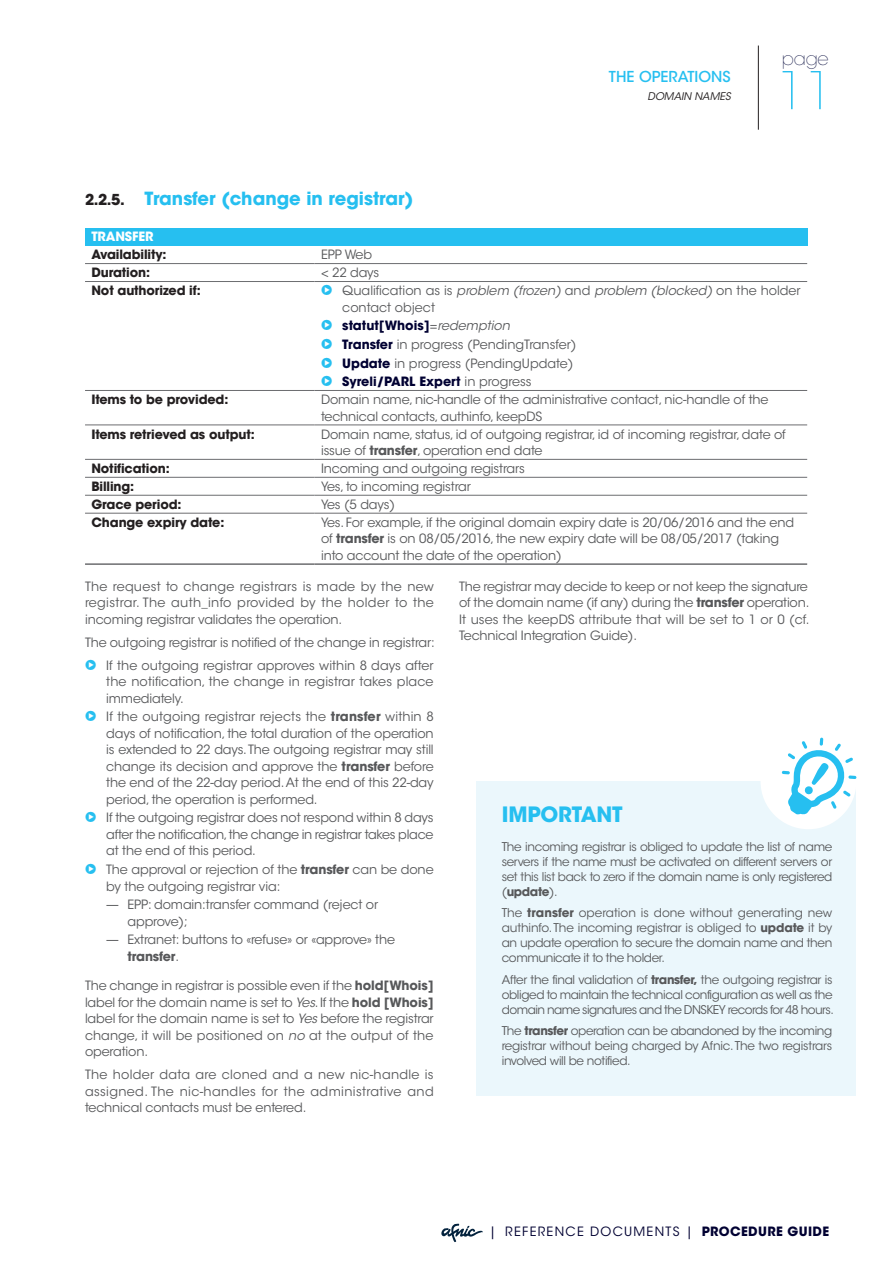
<style>
.page{position:relative;width:893px;height:1263px;background:#fff}
.page>*{position:absolute;margin:0;border:0;box-sizing:border-box;transform-origin:0 0}
.t1{font:200 51.6px "ITC Avant Garde Std";color:#26bff0}
.t2{font:700 21px "ITC Avant Garde Std";letter-spacing:-.01em;color:#26bff0}
.t3{font:700 18px "ITC Avant Garde Std";color:#26bff0}
.t4{font:200 18px "ITC Avant Garde Std";color:#1f2350}
.t5{font:500 15px "ITC Avant Garde Std";color:#26bff0}
.t6{font:12.75px/16.5px "ITC Avant Garde Std";letter-spacing:-.01em;color:#57585a}
.t7{font:700 12.75px "ITC Avant Garde Std";letter-spacing:-.01em;color:#231f20}
.t8{font:12.75px/16.5px "ITC Avant Garde Std";letter-spacing:.01em;color:#57585a}
.t9{font:12.75px "ITC Avant Garde Std";letter-spacing:.1em;color:#000032}
.t10{font:700 12.75px "ITC Avant Garde Std";letter-spacing:-.01em;color:#fff}
.t11{font:12px/15px "ITC Avant Garde Std";letter-spacing:-.03em;color:#57585a;text-align:justify}
.t12{font:italic 10.5px "ITC Avant Garde Std";color:#231f20}
.s1{font-size:15px;color:#231f20}
.s2{font-family:"Mini Pics Directional RT";color:#26bff0}
.s3{font-style:italic}
.s4{font-weight:700;color:#000032}
.s5{font-weight:700}
</style>
<div class="page">
<svg style="left:441px;top:1224px;width:42px;height:18px"></svg>
<hr style="left:758px;top:46px;width:1px;height:84px;background:#231f20">
<div style="left:476px;top:781px;width:380px;height:314px;background:#ebf7fc"></div>
<div style="left:85px;top:228px;width:722px;height:18px;background:#26bff0"></div>
<hr style="left:85px;top:263px;width:230px;height:1px;background:#6c6d70">
<hr style="left:315px;top:263px;width:492px;height:1px;background:#6c6d70">
<hr style="left:85px;top:281px;width:230px;height:1px;background:#6c6d70">
<hr style="left:315px;top:281px;width:492px;height:1px;background:#6c6d70">
<hr style="left:85px;top:390px;width:230px;height:1px;background:#6c6d70">
<hr style="left:315px;top:390px;width:492px;height:1px;background:#6c6d70">
<hr style="left:85px;top:425px;width:230px;height:1px;background:#6c6d70">
<hr style="left:315px;top:425px;width:492px;height:1px;background:#6c6d70">
<hr style="left:85px;top:459px;width:230px;height:1px;background:#6c6d70">
<hr style="left:315px;top:459px;width:492px;height:1px;background:#6c6d70">
<hr style="left:85px;top:477px;width:230px;height:1px;background:#6c6d70">
<hr style="left:315px;top:477px;width:492px;height:1px;background:#6c6d70">
<hr style="left:85px;top:495px;width:230px;height:1px;background:#6c6d70">
<hr style="left:315px;top:495px;width:492px;height:1px;background:#6c6d70">
<hr style="left:85px;top:513px;width:230px;height:1px;background:#6c6d70">
<hr style="left:315px;top:513px;width:492px;height:1px;background:#6c6d70">
<hr style="left:85px;top:563px;width:230px;height:2px;background:#6c6d70">
<hr style="left:315px;top:563px;width:492px;height:2px;background:#6c6d70">
<div style="left:760px;top:733px;width:96px;height:96px;background:#fff;border-radius:50%"></div>
<svg style="left:782px;top:738px;width:74px;height:77px"></svg>
<p class="t5" style="left:609px;top:67px;width:68px">THE OPERATI</p>
<p class="t5" style="left:698px;top:67px;width:34px">ONS</p>
<p class="t12" style="left:647px;top:90px;width:84px">Domain Names</p>
<h3 class="t4" style="left:782px;top:48px;width:49px">page</h3>
<h1 class="t1" style="left:777px;top:60px;width:58px">11</h1>
<h3 class="t3" style="left:85px;top:186px;width:330px"><span class="s1">2.2.5.</span> Transfer (change in registrar)</h3>
<p class="t10" style="left:91px;top:228px;width:63px">TRANSFER</p>
<p class="t7" style="left:91px;top:246px;width:77px">Availability:</p>
<p class="t6" style="left:321px;top:247px;width:52px">EPP Web</p>
<p class="t7" style="left:91px;top:264px;width:60px">Duration:</p>
<p class="t6" style="left:321px;top:265px;width:60px">&lt; 22 days</p>
<p class="t7" style="left:91px;top:282px;width:111px">Not authorized if:</p>
<p class="t6" style="left:342px;top:282px;width:460px;text-indent:-21px"><span class="s2">&amp;</span> Qualification as is <span class="s3">problem (frozen)</span> and <span class="s3">problem (blocked)</span> on the holder contact object</p>
<p class="t6" style="left:321px;top:317px;width:257px;line-height:18.6px"><span class="s2">&amp;</span> <span class="s4">statut[Whois]</span>=<span class="s3">redemption<br></span><span class="s2">&amp;</span> <span class="s4">Transfer</span> in progress (PendingTransfer) <span class="s2">&amp;</span> <span class="s4">Update</span> in progress (PendingUpdate) <span class="s2">&amp;</span> <span class="s4">Syreli/PARL Expert</span> in progress</p>
<p class="t7" style="left:91px;top:391px;width:138px">Items to be provided:</p>
<p class="t6" style="left:321px;top:391px;width:449px">Domain name, nic-handle of the administrative contact, nic-handle of the technical contacts, authinfo, keepDS</p>
<p class="t7" style="left:91px;top:426px;width:165px">Items retrieved as output:</p>
<p class="t6" style="left:321px;top:426px;width:466px">Domain name, status, id of outgoing registrar, id of incoming registrar, date of issue of <span class="s5">transfer</span>, operation end date</p>
<p class="t7" style="left:91px;top:460px;width:80px">Notification:</p>
<p class="t6" style="left:321px;top:460px;width:205px">Incoming and outgoing registrars</p>
<p class="t7" style="left:91px;top:478px;width:44px">Billing:</p>
<p class="t6" style="left:321px;top:478px;width:151px">Yes, to incoming registrar</p>
<p class="t7" style="left:91px;top:496px;width:92px">Grace period:</p>
<p class="t6" style="left:321px;top:496px;width:76px">Yes (5 days)</p>
<p class="t7" style="left:91px;top:514px;width:134px">Change expiry date:</p>
<p class="t6" style="left:321px;top:514px;width:474px">Yes. For example, if the original domain expiry date is 20/06/2016 and the end of <span class="s5">transfer</span> is on 08/05/2016, the new expiry date will be 08/05/2017 (taking into account the date of the operation)</p>
<p class="t6" style="left:85px;top:578px;width:350px;text-align:justify">The request to change registrars is made by the new registrar. The auth_info provided by the holder to the incoming registrar validates the operation.</p>
<p class="t6" style="left:85px;top:631px;width:351px;line-height:22.8px">The outgoing registrar is notified of the change in registrar: <span class="s2">&amp;</span> If the outgoing registrar approves within 8 days after</p>
<p class="t8" style="left:106px;top:673px;width:329px">the notification, the change in registrar takes place immediately.</p>
<p class="t6" style="left:106px;top:709px;width:329px;text-align:justify;text-indent:-21px"><span class="s2">&amp;</span> If the outgoing registrar rejects the <span class="s5">transfer</span> within 8 days of notification, the total duration of the operation is extended to 22 days. The outgoing registrar may still change its decision and approve the <span class="s5">transfer</span> before the end of the 22-day period. At the end of this 22-day period, the operation is performed.</p>
<p class="t6" style="left:106px;top:810px;width:329px;text-align:justify;text-indent:-21px"><span class="s2">&amp;</span> If the outgoing registrar does not respond within 8 days after the notification, the change in registrar takes place at the end of this period.</p>
<p class="t6" style="left:106px;top:861px;width:329px;text-indent:-21px"><span class="s2">&amp;</span> The approval or rejection of the <span class="s5">transfer</span> can be done by the outgoing registrar via:</p>
<p class="t6" style="left:128px;top:896px;width:252px;text-indent:-21px">— EPP: domain:transfer command (reject or approve);</p>
<p class="t6" style="left:128px;top:932px;width:269px;text-indent:-21px">— Extranet: buttons to «refuse» or «approve» the <span class="s5">transfer</span>.</p>
<p class="t6" style="left:85px;top:977px;width:350px;text-align:justify">The change in registrar is possible even if the <span class="s5">hold[Whois] </span>label for the domain name is set to <span class="s3">Yes</span>. If the <span class="s5">hold [Whois] </span>label for the domain name is set to <span class="s3">Yes</span> before the registrar change, it will be positioned on <span class="s3">no</span> at the output of the operation.</p>
<p class="t6" style="left:85px;top:1066px;width:350px;text-align:justify">The holder data are cloned and a new nic-handle is assigned. The nic-handles for the administrative and technical contacts must be entered.</p>
<p class="t6" style="left:459px;top:578px;width:352px">The registrar may decide to keep or not keep the signature of the domain name (if any) during the <span class="s5">transfer</span> operation.<br>It uses the keepDS attribute that will be set to 1 or 0 (cf.<br>Technical Integration Guide).</p>
<h2 class="t2" style="left:502px;top:801px;width:122px">IMPORTANT</h2>
<p class="t11" style="left:502px;top:839px;width:332px">The incoming registrar is obliged to update the list of name servers if the name must be activated on different servers or set this list back to zero if the domain name is only registered (<span class="s5">update</span>).</p>
<p class="t11" style="left:502px;top:905px;width:332px">The <span class="s5">transfer</span> operation is done without generating new authinfo. The incoming registrar is obliged to <span class="s5">update</span> it by an update operation to secure the domain name and then communicate it to the holder.</p>
<p class="t11" style="left:502px;top:972px;width:333px">After the final validation of <span class="s5">transfer,</span> the outgoing registrar is obliged to maintain the technical configuration as well as the domain name signatures and the DNSKEY records for 48 hours.</p>
<p class="t11" style="left:502px;top:1023px;width:332px">The <span class="s5">transfer</span> operation can be abandoned by the incoming registrar without being charged by Afnic. The two registrars involved will be notified.</p>
<p class="t9" style="left:489px;top:1224px;width:341px">| REFERENCE DOCUMENTS | <span class="s5">PROCEDURE GUIDE</span></p>
</div>
